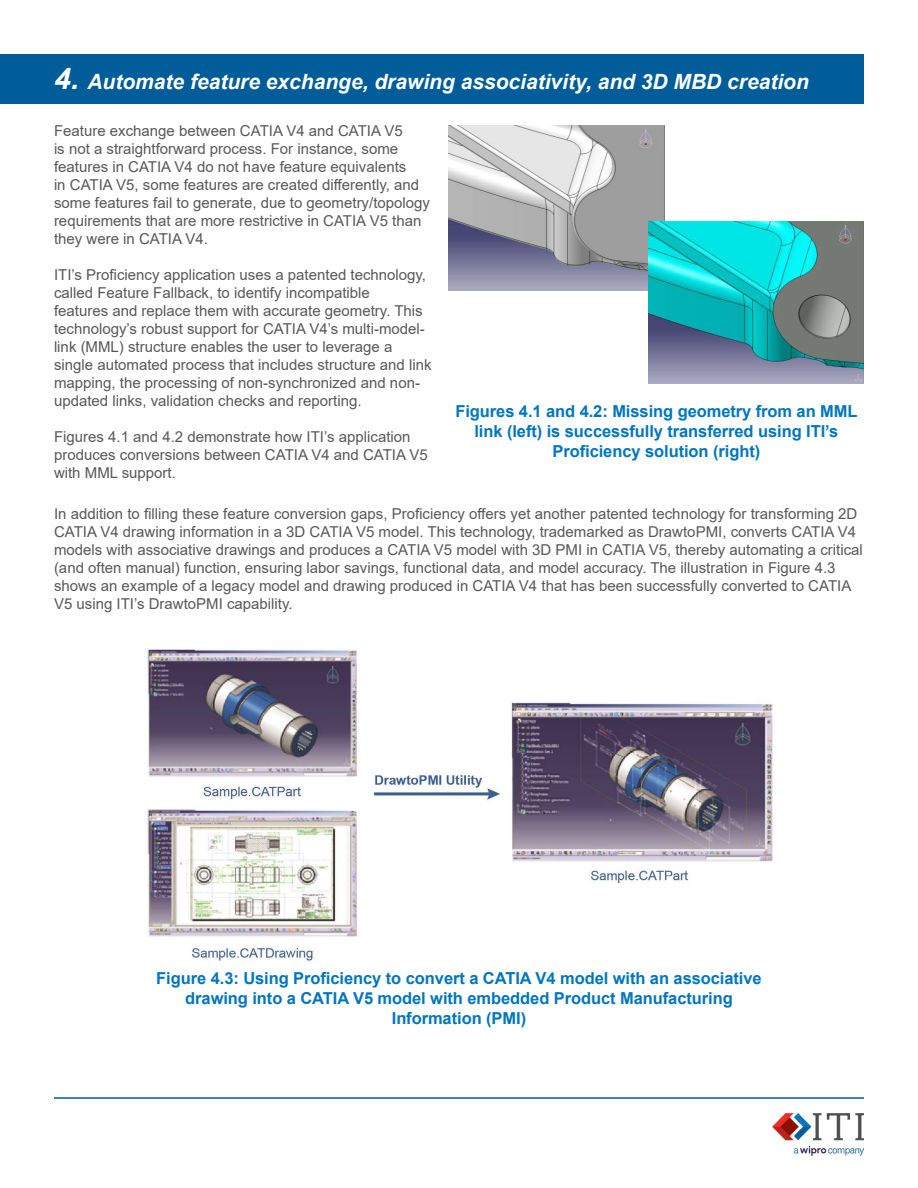
<style>
.page{position:relative;width:918px;height:1188px;background:#fff}
.page>*{position:absolute;margin:0;border:0;box-sizing:border-box;transform-origin:0 0}
.t1{font:italic 700 21px "Arial";color:#fff}
.t2{font:700 16.5px/19.8px "Arial";letter-spacing:-.005em;color:#0076c0;text-align:center}
.t3{font:15px/18px "Arial";color:#58585a}
.s1{font-size:30px}
</style>
<div class="page">
<img style="left:772px;top:1113px;width:92px;height:43px">
<hr style="left:54px;top:1097px;width:810px;height:2px;background:#005d9a">
<div style="left:0;top:54px;width:864px;height:50px;background:#005d9a"></div>
<img style="left:449px;top:125px;width:215px;height:165px">
<img style="left:649px;top:221px;width:215px;height:162px">
<img style="left:147px;top:649px;width:626px;height:313px">
<h1 class="t1" style="left:54px;top:68px;width:756px"><span class="s1">4.</span> Automate feature exchange, drawing associativity, and 3D MBD creation</h1>
<p class="t3" style="left:54px;top:122px;width:378px">Feature exchange between CATIA V4 and CATIA V5<br>is not a straightforward process. For instance, some features in CATIA V4 do not have feature equivalents<br>in CATIA V5, some features are created differently, and some features fail to generate, due to geometry/topology requirements that are more restrictive in CATIA V5 than they were in CATIA V4.</p>
<p class="t3" style="left:54px;top:266px;width:379px">ITI’s Proficiency application uses a patented technology, called Feature Fallback, to identify incompatible<br>features and replace them with accurate geometry. This technology’s robust support for CATIA V4’s multi-model&shy;link (MML) structure enables the user to leverage a single automated process that includes structure and link mapping, the processing of non-synchronized and non&shy;updated links, validation checks and reporting.</p>
<p class="t3" style="left:54px;top:428px;width:375px">Figures 4.1 and 4.2 demonstrate how ITI’s application produces conversions between CATIA V4 and CATIA V5 with MML support.</p>
<p class="t2" style="left:455px;top:402px;width:404px">Figures 4.1 and 4.2: Missing geometry from an MML link (left) is successfully transferred using ITI’s<br>Proficiency solution (right)</p>
<p class="t3" style="left:54px;top:504px;width:810px">In addition to filling these feature conversion gaps, Proficiency offers yet another patented technology for transforming 2D CATIA V4 drawing information in a 3D CATIA V5 model. This technology, trademarked as DrawtoPMI, converts CATIA V4 models with associative drawings and produces a CATIA V5 model with 3D PMI in CATIA V5, thereby automating a critical (and often manual) function, ensuring labor savings, functional data, and model accuracy. The illustration in Figure 4.3 shows an example of a legacy model and drawing produced in CATIA V4 that has been successfully converted to CATIA V5 using ITI’s DrawtoPMI capability.</p>
<p class="t2" style="left:156px;top:969px;width:607px">Figure 4.3: Using Proficiency to convert a CATIA V4 model with an associative drawing into a CATIA V5 model with embedded Product Manufacturing<br>Information (PMI)</p>
</div>
